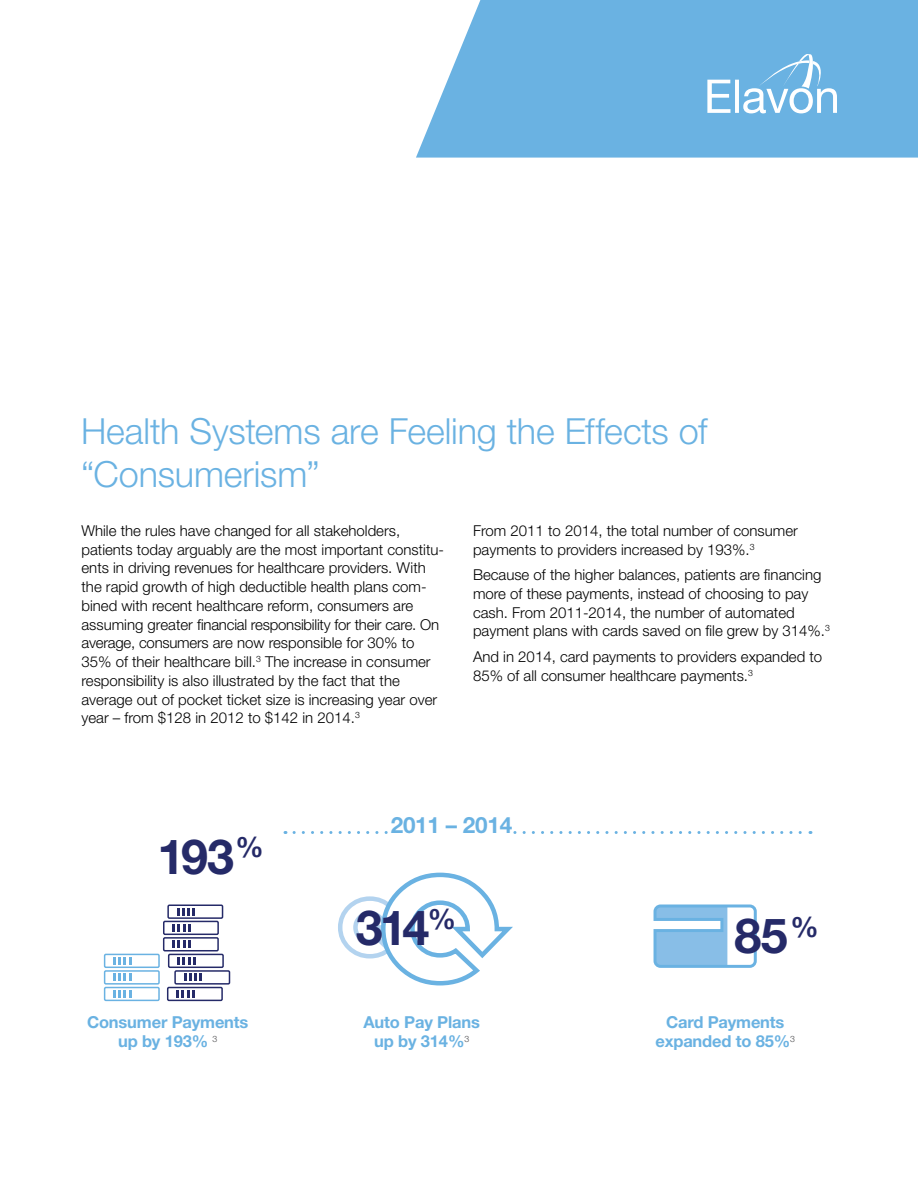
<style>
.page{position:relative;width:918px;height:1188px;background:#fff}
.page>*{position:absolute;margin:0;border:0;box-sizing:border-box;transform-origin:0 0}
.t1{font:700 48.45px "Helvetica Neue";letter-spacing:-.06em;color:#252a68}
.t2{font:300 36px/43.2px "Helvetica Neue";letter-spacing:-.005em;color:#6ab2e2}
.t3{font:700 28.2px "Helvetica Neue";color:#252a68}
.t4{font:700 22.5px "Helvetica Neue";letter-spacing:-.01em;color:#6ab2e2}
.t5{font:700 16.5px/18.8px "Helvetica Neue";letter-spacing:-.01em;color:#6ab2e2;text-align:center}
.t6{font:300 15px/18.8px "Helvetica Neue";color:#000}
</style>
<div class="page">
<div style="left:104px;top:970px;width:56px;height:15px;border:2px solid #6ab2e2"></div>
<div style="left:167px;top:987px;width:56px;height:14px;border:2px solid #252a68"></div>
<div style="left:174px;top:970px;width:56px;height:15px;border:2px solid #252a68"></div>
<div style="left:168px;top:954px;width:56px;height:14px;border:2px solid #252a68"></div>
<div style="left:104px;top:954px;width:56px;height:14px;border:2px solid #6ab2e2"></div>
<div style="left:104px;top:987px;width:56px;height:14px;border:2px solid #6ab2e2"></div>
<div style="left:163px;top:937px;width:56px;height:14px;border:2px solid #252a68"></div>
<svg style="left:113px;top:957px;width:18px;height:8px"></svg>
<svg style="left:113px;top:974px;width:18px;height:7px"></svg>
<svg style="left:113px;top:990px;width:18px;height:8px"></svg>
<svg style="left:176px;top:990px;width:19px;height:8px"></svg>
<svg style="left:184px;top:974px;width:18px;height:7px"></svg>
<svg style="left:177px;top:957px;width:19px;height:8px"></svg>
<svg style="left:172px;top:941px;width:19px;height:7px"></svg>
<div style="left:163px;top:921px;width:56px;height:14px;border:2px solid #252a68"></div>
<div style="left:167px;top:904px;width:56px;height:15px;border:2px solid #252a68"></div>
<svg style="left:172px;top:924px;width:19px;height:8px"></svg>
<svg style="left:177px;top:908px;width:18px;height:7px"></svg>
<svg style="left:294px;top:831px;width:517px;height:3px"></svg>
<div style="left:391px;top:816px;width:121px;height:45px;background:#fff"></div>
<svg style="left:653px;top:904px;width:104px;height:64px"></svg>
<svg style="left:338px;top:872px;width:175px;height:114px"></svg>
<svg style="left:416px;top:0;width:502px;height:158px;background:#74b7e4"></svg>
<svg style="left:707px;top:54px;width:130px;height:59px"></svg>
<h2 class="t2" style="left:81px;top:409px;width:628px">Health Systems are Feeling the Effects of “Consumerism”</h2>
<p class="t6" style="left:82px;top:521px;width:364px">While the rules have changed for all stakeholders, patients today arguably are the most important constitu&shy;ents in driving revenues for healthcare providers. With the rapid growth of high deductible health plans com&shy;bined with recent healthcare reform, consumers are assuming greater financial responsibility for their care. On average, consumers are now responsible for 30% to 35% of their healthcare bill.<sup>3</sup> The increase in consumer responsibility is also illustrated by the fact that the average out of pocket ticket size is increasing year over year – from $128 in 2012 to $142 in 2014.<sup>3</sup></p>
<p class="t6" style="left:473px;top:521px;width:326px">From 2011 to 2014, the total number of consumer payments to providers increased by 193%.<sup>3</sup></p>
<p class="t6" style="left:473px;top:565px;width:358px">Because of the higher balances, patients are financing more of these payments, instead of choosing to pay cash. From 2011-2014, the number of automated payment plans with cards saved on file grew by 314%.<sup>3</sup></p>
<p class="t6" style="left:473px;top:647px;width:351px">And in 2014, card payments to providers expanded to<br>85% of all consumer healthcare payments.<sup>3</sup></p>
<h1 class="t1" style="left:158px;top:826px;width:108px">193<sup>%</sup></h1>
<h3 class="t4" style="left:391px;top:811px;width:123px">2011 – 2014</h3>
<h1 class="t1" style="left:356px;top:898px;width:102px">314<sup>%</sup></h1>
<h3 class="t3" style="left:791px;top:909px;width:30px">%</h3>
<h1 class="t1" style="left:735px;top:905px;width:55px">85</h1>
<p class="t5" style="left:87px;top:1013px;width:163px">Consumer Payments up by 193% <sup>3</sup></p>
<p class="t5" style="left:364px;top:1013px;width:118px">Auto Pay Plans up by 314%<sup>3</sup></p>
<p class="t5" style="left:655px;top:1013px;width:141px">Card Payments expanded to 85%<sup>3</sup></p>
</div>
